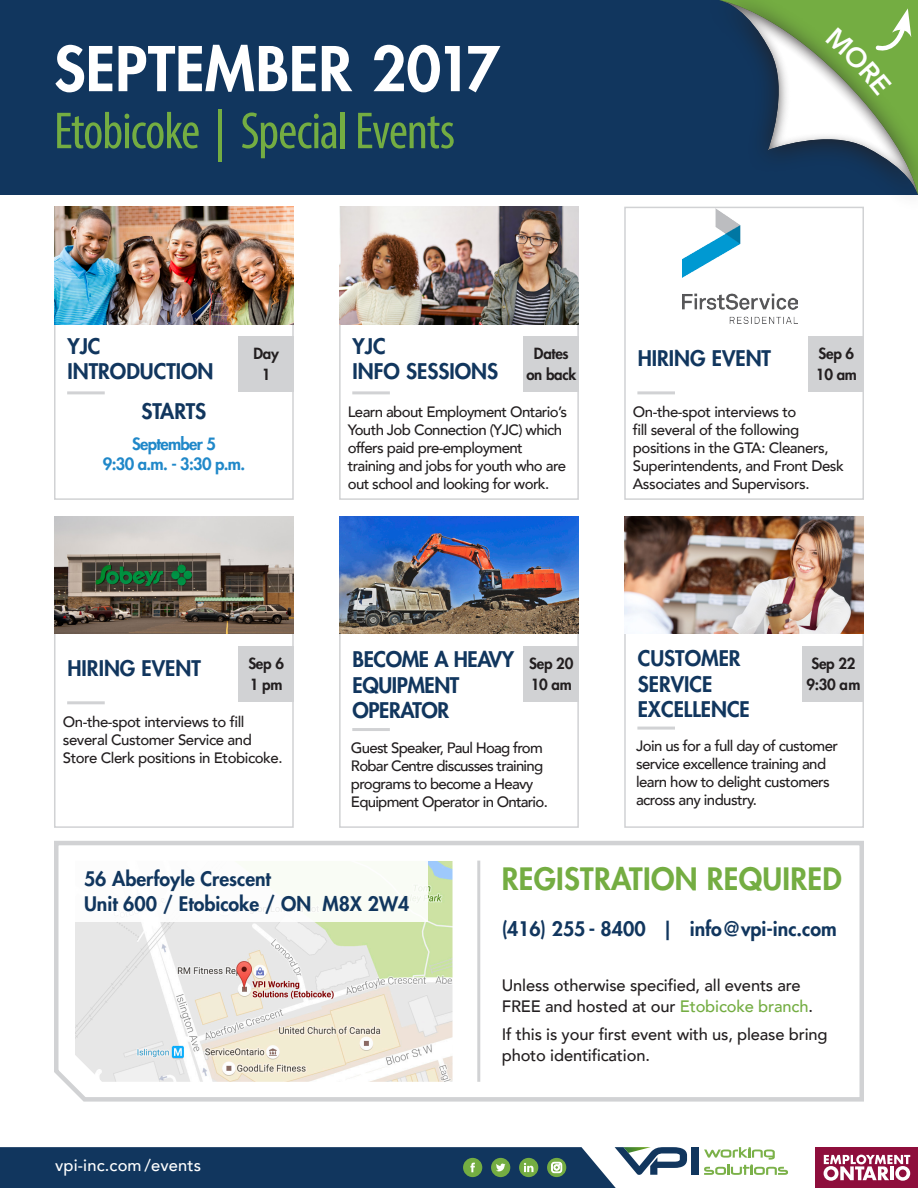
<style>
.page{position:relative;width:918px;height:1188px;background:#fff}
.page>*{position:absolute;margin:0;border:0;box-sizing:border-box;transform-origin:0 0}
.t1{font:800 60px "Futura Std";letter-spacing:.005em;color:#fff}
.Headline{font:condensed 52.5px "Myriad Pro";letter-spacing:-.025em;color:#74ad42}
.t2{font:800 30px "Futura Std";letter-spacing:.01em;color:#74ad42}
.t3{font:800 21px/25.5px "Futura Std";color:#11365e}
.t4{font:800 21px/25.5px "Futura Std";letter-spacing:-.02em;color:#11365e}
.t5{font:800 19.5px "Futura Std";color:#11365e}
.t6{font:500 16.5px/21px "Avenir";letter-spacing:-.01em;color:#231f20}
.t7{font:800 16.5px/20px "Futura Std";letter-spacing:-.04em;color:#2088c9;text-align:center}
.t8{font:500 16.5px "Avenir";letter-spacing:.01em;color:#fff}
.t9{font:500 15px/18px "Avenir";letter-spacing:-.04em;color:#231f20}
.t10{font:800 15px/21px "Futura Std";letter-spacing:-.02em;color:#231f20;text-align:center}
.s1{color:#74ad42}
</style>
<div class="page">
<div style="left:0;top:0;width:918px;height:195px;background:#11365e"></div>
<svg style="left:54px;top:841px;width:810px;height:261px"></svg>
<hr style="left:477px;top:861px;width:3px;height:221px;background:#d1d2d4">
<img style="left:75px;top:861px;width:378px;height:221px">
<div style="left:75px;top:861px;width:353px;height:61px;background:#fff"></div>
<div style="left:691px;top:1147px;width:7px;height:28px;background:#11365e"></div>
<svg style="left:704px;top:1147px;width:84px;height:28px"></svg>
<svg style="left:0;top:1147px;width:687px;height:41px;background:#2c4e6d"></svg>
<div style="left:816px;top:1147px;width:102px;height:41px;background:#8e0e3c"></div>
<svg style="left:824px;top:1155px;width:86px;height:26px"></svg>
<div style="left:54px;top:207px;width:240px;height:293px;border:2px solid #d1d2d4"></div>
<div style="left:339px;top:207px;width:240px;height:293px;border:2px solid #d1d2d4"></div>
<div style="left:624px;top:517px;width:240px;height:311px;border:2px solid #d1d2d4"></div>
<div style="left:239px;top:336px;width:55px;height:55px;background:#d1d2d4"></div>
<div style="left:524px;top:336px;width:55px;height:55px;background:#d1d2d4"></div>
<div style="left:802px;top:646px;width:62px;height:55px;background:#d1d2d4"></div>
<div style="left:524px;top:647px;width:55px;height:55px;background:#d1d2d4"></div>
<hr style="left:67px;top:391px;width:38px;height:3px;background:#d1d2d4">
<hr style="left:352px;top:391px;width:38px;height:3px;background:#d1d2d4">
<hr style="left:637px;top:727px;width:38px;height:3px;background:#d1d2d4">
<div style="left:339px;top:517px;width:240px;height:311px;border:2px solid #d1d2d4"></div>
<hr style="left:352px;top:728px;width:38px;height:3px;background:#d1d2d4">
<div style="left:624px;top:207px;width:240px;height:293px;border:2px solid #d1d2d4"></div>
<div style="left:809px;top:336px;width:55px;height:55px;background:#d1d2d4"></div>
<hr style="left:637px;top:391px;width:38px;height:3px;background:#d1d2d4">
<div style="left:54px;top:517px;width:240px;height:311px;border:2px solid #d1d2d4"></div>
<div style="left:239px;top:646px;width:55px;height:55px;background:#d1d2d4"></div>
<hr style="left:67px;top:701px;width:38px;height:3px;background:#d1d2d4">
<img style="left:54px;top:517px;width:240px;height:117px">
<img style="left:54px;top:207px;width:240px;height:117px">
<img style="left:339px;top:207px;width:240px;height:117px">
<img style="left:624px;top:517px;width:240px;height:117px">
<img style="left:683px;top:209px;width:115px;height:115px">
<img style="left:339px;top:517px;width:240px;height:117px">
<svg style="left:720px;top:0;width:198px;height:194px"></svg>
<p class="t1" style="left:54px;top:31px;width:448px">SEPTEMBER 2017</p>
<p class="Headline" style="left:54px;top:99px;width:403px">Etobicoke | Special Events</p>
<p class="t3" style="left:68px;top:333px;width:148px">YJC<br>INTRODUCTION</p>
<p class="t3" style="left:353px;top:333px;width:147px">YJC<br>INFO SESSIONS</p>
<p class="t10" style="left:254px;top:343px;width:27px">Day<br>1</p>
<p class="t10" style="left:526px;top:343px;width:52px">Dates on back</p>
<p class="t3" style="left:638px;top:346px;width:135px">HIRING EVENT</p>
<p class="t10" style="left:816px;top:343px;width:42px;text-align:left">Sep 6<br>10 am</p>
<p class="t3" style="left:141px;top:399px;width:66px">STARTS</p>
<p class="t7" style="left:103px;top:434px;width:144px">September 5<br>9:30 a.m. - 3:30 p.m.</p>
<p class="t10" style="left:248px;top:653px;width:37px">Sep 6</p>
<p class="t10" style="left:250px;top:674px;width:34px">1 pm</p>
<p class="t3" style="left:68px;top:656px;width:135px">HIRING EVENT</p>
<p class="t9" style="left:63px;top:712px;width:221px">On-the-spot interviews to fill several Customer Service and<br>Store Clerk positions in Etobicoke.</p>
<p class="t9" style="left:348px;top:402px;width:221px">Learn about Employment Ontario’s<br>Youth Job Connection (YJC) which offers paid pre-employment training and jobs for youth who are out school and looking for work.</p>
<p class="t9" style="left:633px;top:402px;width:213px">On-the-spot interviews to<br>fill several of the following positions in the GTA: Cleaners,<br>Superintendents, and Front Desk<br>Associates and Supervisors.</p>
<p class="t4" style="left:353px;top:647px;width:163px">BECOME A HEAVY<br>EQUIPMENT<br>OPERATOR</p>
<p class="t10" style="left:529px;top:653px;width:46px">Sep 20</p>
<p class="t10" style="left:531px;top:674px;width:43px">10 am</p>
<p class="t9" style="left:351px;top:738px;width:198px">Guest Speaker, Paul Hoag from<br>Robar Centre discusses training programs to become a Heavy<br>Equipment Operator in Ontario.</p>
<p class="t3" style="left:638px;top:646px;width:114px">CUSTOMER<br>SERVICE<br>EXCELLENCE</p>
<p class="t10" style="left:811px;top:653px;width:46px">Sep 22</p>
<p class="t10" style="left:806px;top:674px;width:55px">9:30 am</p>
<p class="t9" style="left:636px;top:736px;width:203px">Join us for a full day of customer service excellence training and learn how to delight customers across any industry.</p>
<p class="t5" style="left:84px;top:866px;width:188px">56 Aberfoyle Crescent</p>
<p class="t5" style="left:84px;top:892px;width:327px">Unit 600 / Etobicoke / ON M8X 2W4</p>
<p class="t8" style="left:55px;top:1151px;width:148px">vpi-inc.com /events</p>
<p class="t2" style="left:502px;top:860px;width:342px">REGISTRATION REQUIRED</p>
<p class="t5" style="left:502px;top:917px;width:337px">(416) 255 - 8400 | info@vpi-inc.com</p>
<p class="t6" style="left:502px;top:974px;width:313px">Unless otherwise specified, all events are<br>FREE and hosted at our <span class="s1">Etobicoke branch</span>.</p>
<p class="t6" style="left:502px;top:1023px;width:327px">If this is your first event with us, please bring photo identification.</p>
</div>
